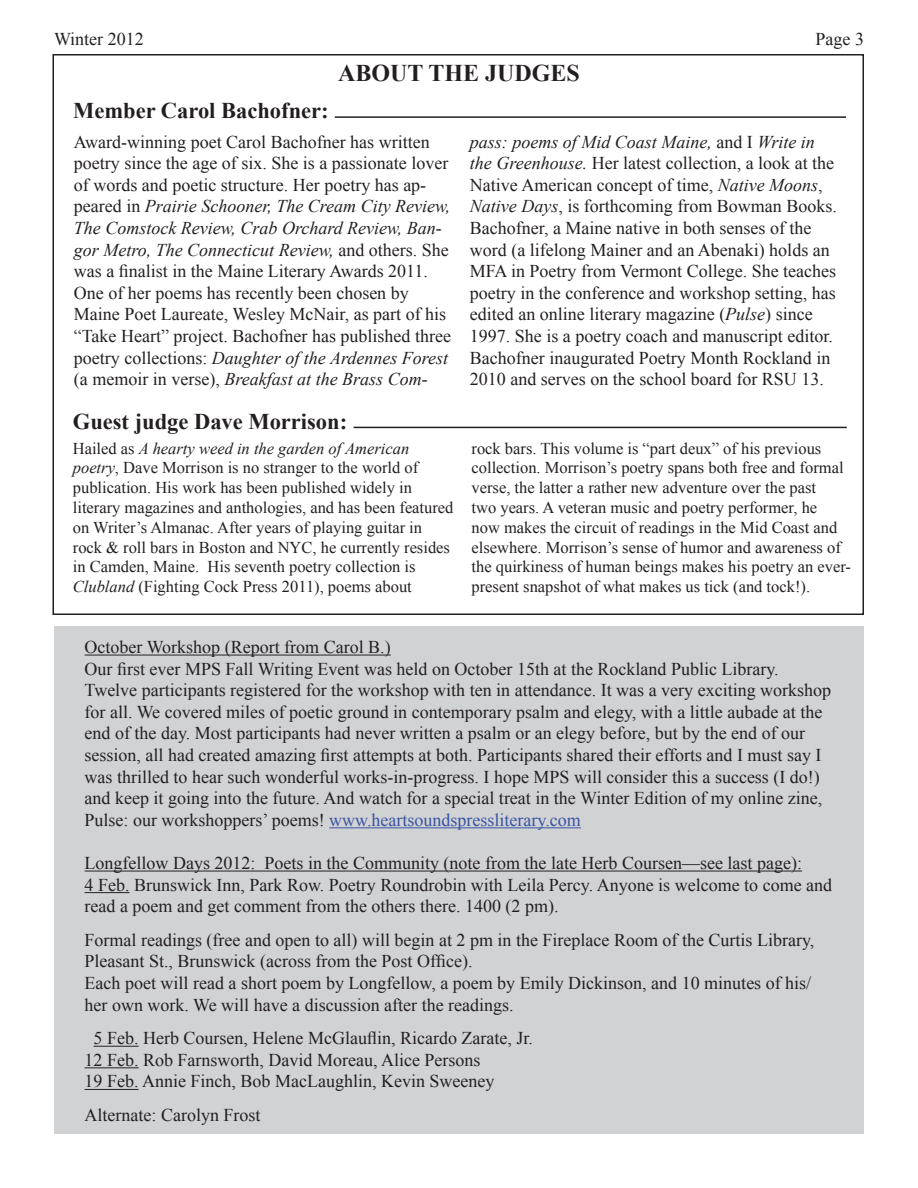
<style>
.page{position:relative;width:918px;height:1188px;background:#fff}
.page>*{position:absolute;margin:0;border:0;box-sizing:border-box;transform-origin:0 0}
.t1{font:700 24px "Times New Roman";color:#231f20}
.t2{font:700 22.5px "Times New Roman";color:#231f20}
.t3{font:18px/21.6px "Times New Roman";color:#231f20}
.t4{font:16.5px/19.8px "Times New Roman";color:#231f20}
.s1{font-style:italic}
.s2{color:#3853a3}
</style>
<div class="page">
<hr style="left:335px;top:116px;width:511px;height:2px;background:#231f20">
<div style="left:54px;top:626px;width:810px;height:508px;background:#d1d2d4"></div>
<hr style="left:85px;top:655px;width:306px;height:1px;background:#231f20">
<hr style="left:329px;top:827px;width:252px;height:1px;background:#3853a3">
<hr style="left:85px;top:871px;width:717px;height:1px;background:#231f20">
<hr style="left:85px;top:892px;width:45px;height:1px;background:#231f20">
<hr style="left:94px;top:1046px;width:45px;height:1px;background:#231f20">
<hr style="left:85px;top:1067px;width:54px;height:1px;background:#231f20">
<hr style="left:85px;top:1089px;width:54px;height:1px;background:#231f20">
<hr style="left:354px;top:427px;width:493px;height:1px;background:#231f20">
<p class="t3" style="left:54px;top:28px;width:91px">Winter 2012</p>
<p class="t3" style="left:816px;top:28px;width:50px">Page 3</p>
<h1 class="t1" style="left:338px;top:56px;width:35px">About</h1>
<h1 class="t1" style="left:429px;top:56px;width:74px">the judges</h1>
<p class="t2" style="left:73px;top:95px;width:257px">Member Carol Bachofner:</p>
<p class="t3" style="left:74px;top:131px;width:379px">Award-winning poet Carol Bachofner has written poetry since the age of six. She is a passionate lover of words and poetic structure. Her poetry has ap&shy;peared in <span class="s1">Prairie Schooner, The Cream City Review, The Comstock Review, Crab Orchard Review, Ban&shy;gor Metro, The Connecticut Review,</span> and others. She was a finalist in the Maine Literary Awards 2011.<br>One of her poems has recently been chosen by Maine Poet Laureate, Wesley McNair, as part of his “Take Heart” project. Bachofner has published three poetry collections: <span class="s1">Daughter of the Ardennes Forest </span>(a memoir in verse), <span class="s1">Breakfast at the Brass Com-</span></p>
<p class="t3" style="left:470px;top:131px;width:368px"><span class="s1">pass: poems of Mid Coast Maine,</span> and I <span class="s1">Write in the Greenhouse.</span> Her latest collection, a look at the Native American concept of time, <span class="s1">Native Moons</span>, <span class="s1">Native Days</span>, is forthcoming from Bowman Books.<br>Bachofner, a Maine native in both senses of the word (a lifelong Mainer and an Abenaki) holds an MFA in Poetry from Vermont College. She teaches poetry in the conference and workshop setting, has edited an online literary magazine (<span class="s1">Pulse</span>) since 1997. She is a poetry coach and manuscript editor.<br>Bachofner inaugurated Poetry Month Rockland in 2010 and serves on the school board for RSU 13.</p>
<p class="t2" style="left:73px;top:405px;width:276px">Guest judge Dave Morrison:</p>
<p class="t4" style="left:73px;top:438px;width:382px">Hailed as <span class="s1">A hearty weed in the garden of American poetry</span>, Dave Morrison is no stranger to the world of publication. His work has been published widely in literary magazines and anthologies, and has been featured on Writer’s Almanac. After years of playing guitar in rock &amp; roll bars in Boston and NYC, he currently resides in Camden, Maine. His seventh poetry collection is <span class="s1">Clubland</span> (Fighting Cock Press 2011), poems about</p>
<p class="t4" style="left:472px;top:438px;width:381px">rock bars. This volume is “part deux” of his previous collection. Morrison’s poetry spans both free and formal verse, the latter a rather new adventure over the past<br>two years. A veteran music and poetry performer, he<br>now makes the circuit of readings in the Mid Coast and elsewhere. Morrison’s sense of humor and awareness of the quirkiness of human beings makes his poetry an ever&shy;present snapshot of what makes us tick (and tock!).</p>
<p class="t3" style="left:85px;top:636px;width:748px">October Workshop (Report from Carol B.)<br>Our first ever MPS Fall Writing Event was held on October 15th at the Rockland Public Library.<br>Twelve participants registered for the workshop with ten in attendance. It was a very exciting workshop for all. We covered miles of poetic ground in contemporary psalm and elegy, with a little aubade at the end of the day. Most participants had never written a psalm or an elegy before, but by the end of our session, all had created amazing first attempts at both. Participants shared their efforts and I must say I was thrilled to hear such wonderful works-in-progress. I hope MPS will consider this a success (I do!) and keep it going into the future. And watch for a special treat in the Winter Edition of my online zine, Pulse: our workshoppers’ poems! <span class="s2">www.heartsoundspressliterary.com</span></p>
<p class="t3" style="left:85px;top:852px;width:749px">Longfellow Days 2012: Poets in the Community (note from the late Herb Coursen—see last page):<br>4 Feb. Brunswick Inn, Park Row. Poetry Roundrobin with Leila Percy. Anyone is welcome to come and read a poem and get comment from the others there. 1400 (2 pm).</p>
<p class="t3" style="left:85px;top:929px;width:731px">Formal readings (free and open to all) will begin at 2 pm in the Fireplace Room of the Curtis Library, Pleasant St., Brunswick (across from the Post Office).<br>Each poet will read a short poem by Longfellow, a poem by Emily Dickinson, and 10 minutes of his/ her own work. We will have a discussion after the readings.</p>
<p class="t3" style="left:85px;top:1027px;width:450px;text-indent:9px">5 Feb. Herb Coursen, Helene McGlauflin, Ricardo Zarate, Jr.<br>12 Feb. Rob Farnsworth, David Moreau, Alice Persons<br>19 Feb. Annie Finch, Bob MacLaughlin, Kevin Sweeney</p>
<p class="t3" style="left:85px;top:1104px;width:177px">Alternate: Carolyn Frost</p>
</div>
